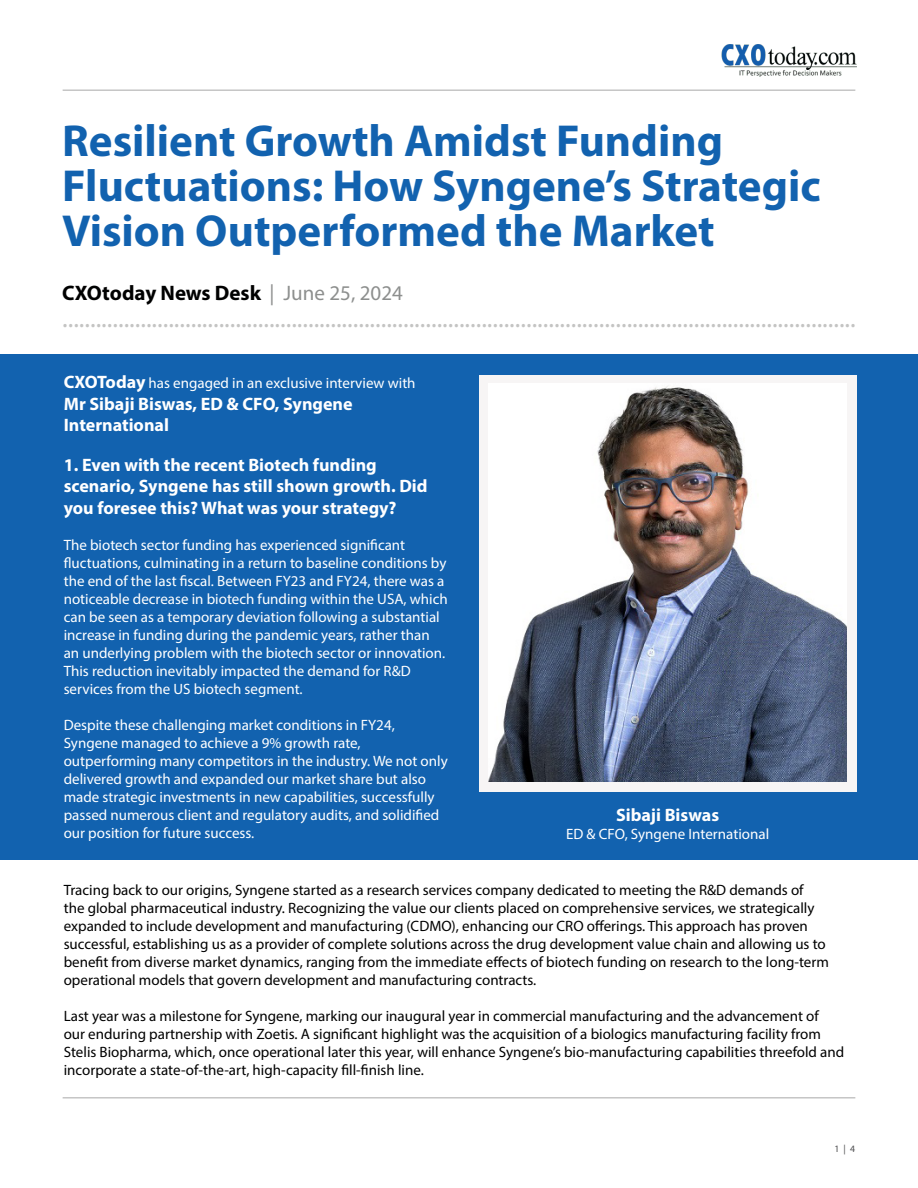
<style>
.page{position:relative;width:918px;height:1188px;background:#fff}
.page>*{position:absolute;margin:0;border:0;box-sizing:border-box;transform-origin:0 0}
.t1{font:700 45px/45px "Myriad Pro";color:#1262af}
.t2{font:27px "Myriad Pro";color:#c4c4c3}
.t3{font:700 21px "Myriad Pro";color:#000101}
.t4{font:700 18px/21.6px "Myriad Pro";color:#fff}
.t5{font:15px/18px "Myriad Pro";color:#000101}
.t6{font:15px/18px "Myriad Pro";color:#fff}
.t7{font:9.75px "Myriad Pro";color:#4d4d4f}
.s1{font-weight:400;color:#8d8f8e}
.s2{font-weight:700;font-size:18px}
</style>
<div class="page">
<div style="left:0;top:354px;width:918px;height:506px;background:#1262af"></div>
<hr style="left:63px;top:89px;width:792px;height:2px;background:#9a9a9a">
<hr style="left:63px;top:1097px;width:792px;height:2px;background:#9a9a9a">
<img style="left:721px;top:44px;width:136px;height:32px">
<div style="left:479px;top:375px;width:377px;height:417px;background:#f7f5f5"></div>
<img style="left:489px;top:387px;width:358px;height:395px">
<h1 class="t1" style="left:62px;top:117px;width:760px">Resilient Growth Amidst Funding<br>Fluctuations: How Syngene’s Strategic<br>Vision Outperformed the Market</h1>
<h3 class="t3" style="left:62px;top:279px;width:342px">CXOtoday News Desk <span class="s1">| June 25, 2024</span></h3>
<h2 class="t2" style="left:62px;top:302px;width:795px">..............................................................................................................................................</h2>
<p class="t6" style="left:64px;top:374px;width:353px"><span class="s2">CXOToday</span> has engaged in an exclusive interview with</p>
<p class="t4" style="left:64px;top:392px;width:290px">Mr Sibaji Biswas, ED &amp; CFO, Syngene<br>International</p>
<p class="t4" style="left:64px;top:453px;width:365px">1. Even with the recent Biotech funding scenario, Syngene has still shown growth. Did you foresee this? What was your strategy?</p>
<p class="t6" style="left:64px;top:536px;width:386px">The biotech sector funding has experienced significant fluctuations, culminating in a return to baseline conditions by the end of the last fiscal. Between FY23 and FY24, there was a noticeable decrease in biotech funding within the USA, which can be seen as a temporary deviation following a substantial increase in funding during the pandemic years, rather than an underlying problem with the biotech sector or innovation.<br>This reduction inevitably impacted the demand for R&amp;D services from the US biotech segment.</p>
<p class="t6" style="left:64px;top:716px;width:386px">Despite these challenging market conditions in FY24, Syngene managed to achieve a 9% growth rate, outperforming many competitors in the industry. We not only delivered growth and expanded our market share but also made strategic investments in new capabilities, successfully passed numerous client and regulatory audits, and solidified our position for future success.</p>
<p class="t4" style="left:616px;top:803px;width:105px">Sibaji Biswas</p>
<p class="t6" style="left:566px;top:824px;width:205px">ED &amp; CFO, Syngene International</p>
<p class="t5" style="left:64px;top:880px;width:767px">Tracing back to our origins, Syngene started as a research services company dedicated to meeting the R&amp;D demands of<br>the global pharmaceutical industry. Recognizing the value our clients placed on comprehensive services, we strategically expanded to include development and manufacturing (CDMO), enhancing our CRO offerings. This approach has proven successful, establishing us as a provider of complete solutions across the drug development value chain and allowing us to benefit from diverse market dynamics, ranging from the immediate effects of biotech funding on research to the long-term operational models that govern development and manufacturing contracts.</p>
<p class="t5" style="left:64px;top:1006px;width:782px">Last year was a milestone for Syngene, marking our inaugural year in commercial manufacturing and the advancement of<br>our enduring partnership with Zoetis. A significant highlight was the acquisition of a biologics manufacturing facility from Stelis Biopharma, which, once operational later this year, will enhance Syngene’s bio-manufacturing capabilities threefold and incorporate a state-of-the-art, high-capacity fill-finish line.</p>
<p class="t7" style="left:834px;top:1143px;width:22px">1 | 4</p>
</div>
